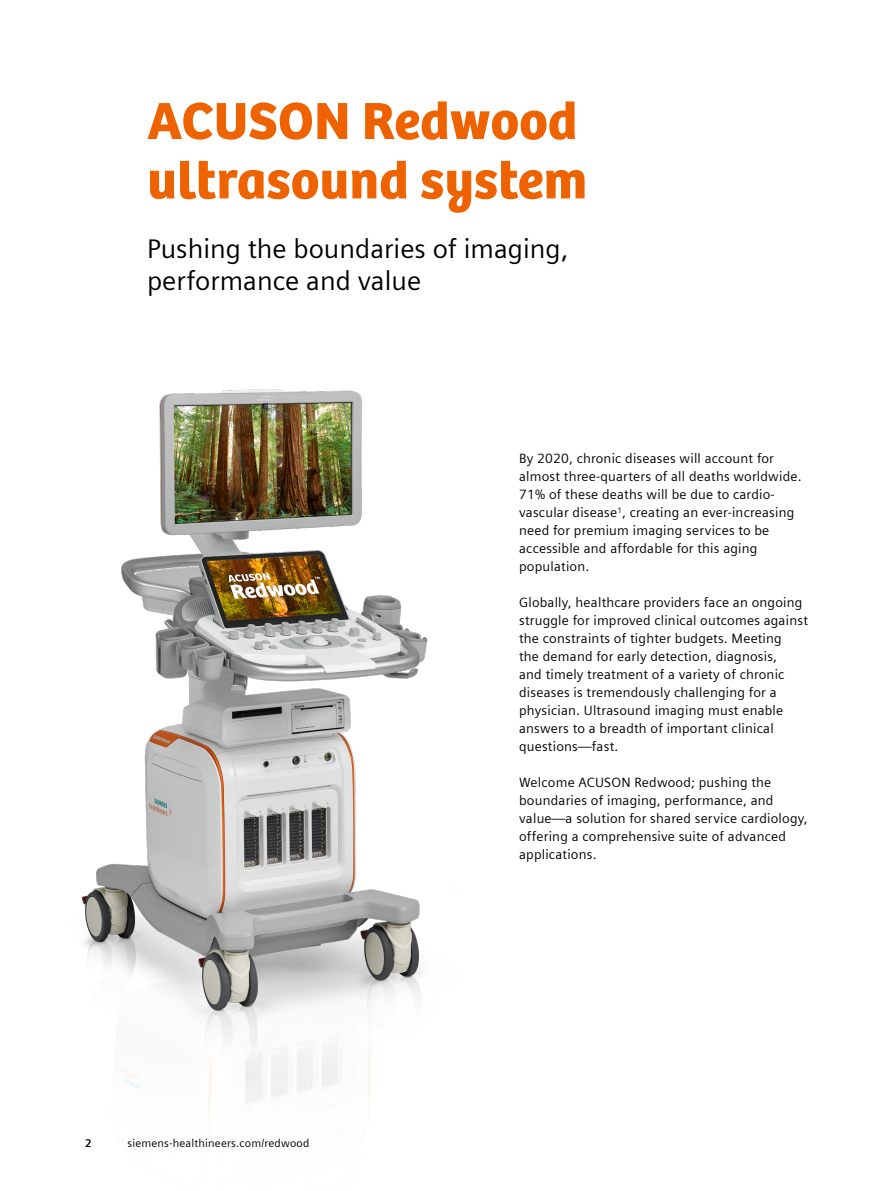
<style>
.page{position:relative;width:893px;height:1191px;background:#fff}
.page>*{position:absolute;margin:0;border:0;box-sizing:border-box;transform-origin:0 0}
.headline__36pt_110{font:54px/59.4px "SH Bree Headline Regular";color:#ee6300}
.subhead__18pt_120{font:27px/32.4px "Siemens Sans";color:#000}
.bodytext__9pt_12pt{font:13.5px/18px "Siemens Sans";letter-spacing:.015em;color:#000}
.t1{font:11.25px "Siemens Sans";letter-spacing:.015em;color:#000}
.t2{font:700 11.25px "Siemens Sans";color:#000}
</style>
<div class="page">
<img style="left:82px;top:389px;width:346px;height:735px">
<h1 class="headline__36pt_110" style="left:147px;top:89px;width:442px">ACUSON Redwood ultrasound system</h1>
<h3 class="subhead__18pt_120" style="left:147px;top:230px;width:423px">Pushing the boundaries of imaging, performance and value</h3>
<p class="t2" style="left:85px;top:1135px;width:8px">2</p>
<p class="t1" style="left:128px;top:1135px;width:183px">siemens-healthineers.com/redwood</p>
<p class="bodytext__9pt_12pt" style="left:519px;top:448px;width:284px">By 2020, chronic diseases will account for almost three-quarters of all deaths worldwide.<br>71% of these deaths will be due to cardio&shy;vascular disease<sup>1</sup>, creating an ever-increasing need for premium imaging services to be accessible and affordable for this aging population.</p>
<p class="bodytext__9pt_12pt" style="left:519px;top:592px;width:290px">Globally, healthcare providers face an ongoing struggle for improved clinical outcomes against the constraints of tighter budgets. Meeting<br>the demand for early detection, diagnosis,<br>and timely treatment of a variety of chronic diseases is tremendously challenging for a physician. Ultrasound imaging must enable answers to a breadth of important clinical questions—fast.</p>
<p class="bodytext__9pt_12pt" style="left:519px;top:772px;width:290px">Welcome ACUSON Redwood; pushing the boundaries of imaging, performance, and value—a solution for shared service cardiology, offering a comprehensive suite of advanced applications.</p>
</div>
